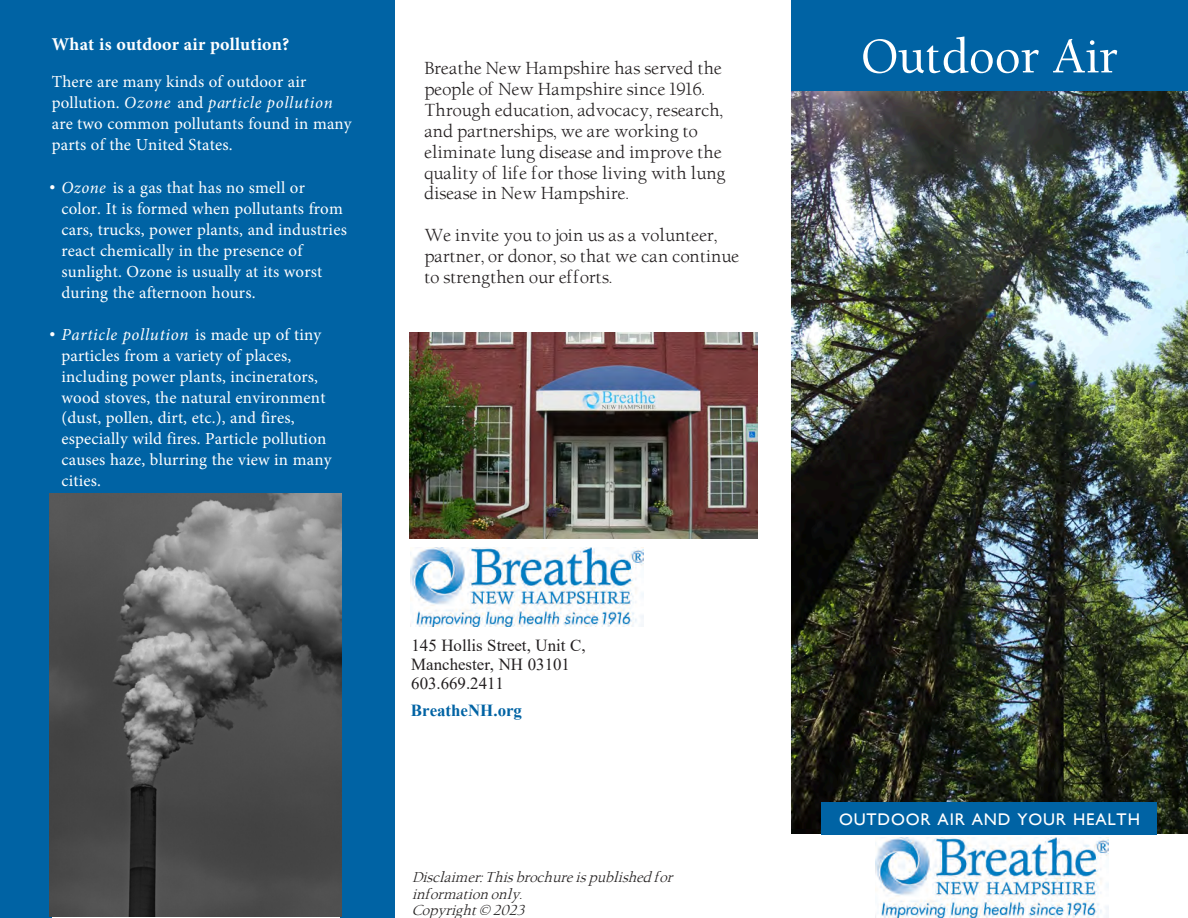
<style>
.page{position:relative;width:1188px;height:918px;background:#fff}
.page>*{position:absolute;margin:0;border:0;box-sizing:border-box;transform-origin:0 0}
.t1{font:500 51px "Berkeley";letter-spacing:-.01em;color:#fff}
.t2{font:700 18px "Minion Pro";letter-spacing:.01em;color:#fff}
.t3{font:16.8px/21px "Minion Pro";letter-spacing:.01em;color:#fff}
.t4{font:16.8px/21px "Berkeley";color:#231f20}
.t5{font:16.8px/19.4px "Times New Roman";color:#231f20}
.t6{font:16.8px "Gill Sans";letter-spacing:.05em;color:#fff}
.t7{font:700 16.8px "Times New Roman";color:#0063a4}
.t8{font:italic 13.8px/16.6px "Berkeley";color:#221f1f}
.s1{font-style:italic}
.s2{font-family:"Gill Sans"}
</style>
<div class="page">
<div style="left:791px;top:0;width:397px;height:90px;background:#0063a4"></div>
<div style="left:0;top:0;width:394px;height:918px;background:#0063a4"></div>
<img style="left:792px;top:91px;width:396px;height:743px">
<div style="left:822px;top:802px;width:335px;height:32px;background:#0063a4"></div>
<img style="left:50px;top:493px;width:291px;height:424px">
<img style="left:410px;top:332px;width:347px;height:206px">
<img style="left:410px;top:547px;width:234px;height:80px">
<img style="left:875px;top:838px;width:234px;height:79px">
<p class="t2" style="left:52px;top:32px;width:239px">What is outdoor air pollution?</p>
<p class="t3" style="left:52px;top:71px;width:301px">There are many kinds of outdoor air pollution. <span class="s1">Ozone</span> and <span class="s1">particle pollution </span>are two common pollutants found in many parts of the United States.</p>
<p class="t3" style="left:62px;top:177px;width:287px;text-indent:-12px"><span class="s2">•</span> <span class="s1">Ozone</span> is a gas that has no smell or color. It is formed when pollutants from cars, trucks, power plants, and industries react chemically in the presence of sunlight. Ozone is usually at its worst during the afternoon hours.</p>
<p class="t3" style="left:62px;top:324px;width:271px;text-indent:-12px"><span class="s2">•</span> <span class="s1">Particle pollution</span> is made up of tiny particles from a variety of places, including power plants, incinerators, wood stoves, the natural environment (dust, pollen, dirt, etc.), and fires, especially wild fires. Particle pollution causes haze, blurring the view in many cities.</p>
<p class="t4" style="left:424px;top:58px;width:303px">Breathe New Hampshire has served the people of New Hampshire since 1916.<br>Through education, advocacy, research, and partnerships, we are working to eliminate lung disease and improve the quality of life for those living with lung disease in New Hampshire.</p>
<p class="t4" style="left:424px;top:226px;width:317px">We invite you to join us as a volunteer, partner, or donor, so that we can continue to strengthen our efforts.</p>
<p class="t5" style="left:411px;top:635px;width:176px">145 Hollis Street, Unit C,<br>Manchester, NH 03101<br>603.669.2411</p>
<p class="t7" style="left:411px;top:698px;width:113px">BreatheNH.org</p>
<p class="t8" style="left:412px;top:869px;width:266px">Disclaimer:Thisbrochureispublishedfor information only.<br>Copyright© 2023</p>
<h1 class="t1" style="left:861px;top:36px;width:258px">Outdoor Air</h1>
<p class="t6" style="left:839px;top:809px;width:302px">OUTDOOR AIR AND YOUR HEALTH</p>
</div>
